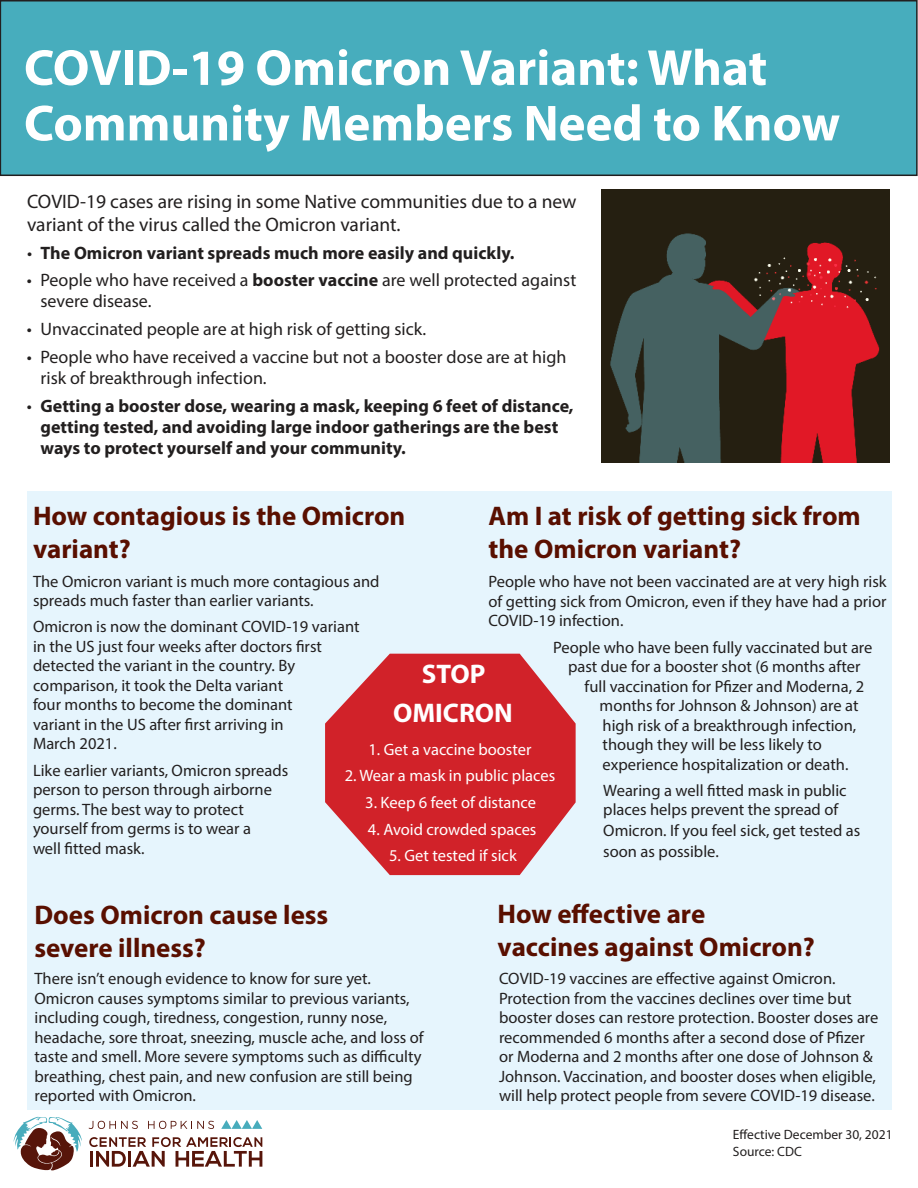
<style>
.page{position:relative;width:918px;height:1188px;background:#fff}
.page>*{position:absolute;margin:0;border:0;box-sizing:border-box;transform-origin:0 0}
.t1{font:700 51px/55.5px "Myriad Pro";color:#fff}
.t2{font:700 27px/33px "Myriad Pro";color:#590f00}
.t3{font:700 27px/39px "Myriad Pro";color:#fff;text-align:center}
.t4{font:19.5px/22.5px "Myriad Pro";color:#221f1f}
.t5{font:18px/21px "Myriad Pro";color:#221f1f}
.t6{font:700 18px/21px "Myriad Pro";color:#221f1f}
.t7{font:16.5px/19.5px "Myriad Pro";color:#221f1f}
.t8{font:16.5px "Myriad Pro";color:#fff}
.t9{font:13.5px/16.2px "Myriad Pro";color:#221f1f}
.s1{font-weight:400}
.s2{font-weight:700}
</style>
<div class="page">
<div style="left:27px;top:491px;width:864px;height:619px;background:#e6f5fd"></div>
<div style="left:0;top:1px;width:917px;height:174px;background:#47adbd"></div>
<div style="left:0;top:0;width:918px;height:176px;border:2px solid #221f1f"></div>
<svg style="left:221px;top:1120px;width:41px;height:9px"></svg>
<svg style="left:89px;top:1137px;width:173px;height:30px"></svg>
<svg style="left:89px;top:1121px;width:49px;height:8px"></svg>
<svg style="left:148px;top:1121px;width:66px;height:8px"></svg>
<svg style="left:14px;top:1117px;width:68px;height:53px"></svg>
<svg style="left:325px;top:654px;width:251px;height:221px;fill:#d12229"></svg>
<img style="left:602px;top:189px;width:288px;height:273px">
<h1 class="t1" style="left:24px;top:44px;width:818px">COVID-19 Omicron Variant: What<br>Community Members Need to Know</h1>
<p class="t4" style="left:27px;top:192px;width:551px">COVID-19 cases are rising in some Native communities due to a new variant of the virus called the Omicron variant.</p>
<p class="t6" style="left:27px;top:244px;width:489px"><span class="s1">•</span> The Omicron variant spreads much more easily and quickly.</p>
<p class="t5" style="left:40px;top:271px;width:537px;text-indent:-14px">• People who have received a <span class="s2">booster vaccine</span> are well protected against severe disease.</p>
<p class="t5" style="left:27px;top:320px;width:401px">• Unvaccinated people are at high risk of getting sick.</p>
<p class="t5" style="left:40px;top:348px;width:527px;text-indent:-14px">• People who have received a vaccine but not a booster dose are at high risk of breakthrough infection.</p>
<p class="t6" style="left:40px;top:397px;width:535px;text-indent:-14px"><span class="s1">•</span> Getting a booster dose, wearing a mask, keeping 6 feet of distance, getting tested, and avoiding large indoor gatherings are the best ways to protect yourself and your community.</p>
<h2 class="t2" style="left:489px;top:502px;width:374px">Am I at risk of getting sick from the Omicron variant?</h2>
<p class="t7" style="left:489px;top:574px;width:400px;text-align:justify">People who have not been vaccinated are at very high risk of getting sick from Omicron, even if they have had a prior COVID-19 infection.</p>
<p class="t7" style="left:553px;top:639px;width:321px">People who have been fully vaccinated but are</p>
<p class="t7" style="left:568px;top:658px;width:294px">past due for a booster shot (6 months after</p>
<p class="t7" style="left:585px;top:678px;width:281px">full vaccination for Pfizer and Moderna, 2</p>
<p class="t7" style="left:600px;top:697px;width:261px">months for Johnson &amp; Johnson) are at</p>
<p class="t7" style="left:603px;top:717px;width:255px">high risk of a breakthrough infection,</p>
<p class="t7" style="left:603px;top:736px;width:221px">though they will be less likely to</p>
<p class="t7" style="left:603px;top:756px;width:247px">experience hospitalization or death.</p>
<p class="t7" style="left:603px;top:782px;width:245px">Wearing a well fitted mask in public places helps prevent the spread of</p>
<p class="t7" style="left:603px;top:822px;width:259px;line-height:21px">Omicron. If you feel sick, get tested as soon as possible.</p>
<h2 class="t2" style="left:33px;top:502px;width:374px">How contagious is the Omicron variant?</h2>
<p class="t7" style="left:33px;top:573px;width:348px">The Omicron variant is much more contagious and spreads much faster than earlier variants.</p>
<p class="t7" style="left:33px;top:618px;width:328px">Omicron is now the dominant COVID-19 variant in the US just four weeks after doctors first detected the variant in the country. By comparison, it took the Delta variant<br>four months to become the dominant<br>variant in the US after first arriving in<br>March 2021.</p>
<p class="t7" style="left:33px;top:762px;width:257px">Like earlier variants, Omicron spreads person to person through airborne germs. The best way to protect yourself from germs is to wear a<br>well fitted mask.</p>
<h2 class="t3" style="left:393px;top:656px;width:121px">STOP<br>OMICRON</h2>
<p class="t8" style="left:368px;top:743px;width:165px">1. Get a vaccine booster</p>
<p class="t8" style="left:345px;top:770px;width:212px">2. Wear a mask in public places</p>
<p class="t8" style="left:365px;top:796px;width:173px">3. Keep 6 feet of distance</p>
<p class="t8" style="left:368px;top:823px;width:170px">4. Avoid crowded spaces</p>
<p class="t8" style="left:389px;top:849px;width:129px">5. Get tested if sick</p>
<h2 class="t2" style="left:34px;top:901px;width:295px">Does Omicron cause less severe illness?</h2>
<p class="t7" style="left:34px;top:970px;width:391px">There isn’t enough evidence to know for sure yet.<br>Omicron causes symptoms similar to previous variants, including cough, tiredness, congestion, runny nose, headache, sore throat, sneezing, muscle ache, and loss of taste and smell. More severe symptoms such as difficulty breathing, chest pain, and new confusion are still being reported with Omicron.</p>
<h2 class="t2" style="left:498px;top:900px;width:319px">How effective are<br>vaccines against Omicron?</h2>
<p class="t7" style="left:499px;top:970px;width:381px">COVID-19 vaccines are effective against Omicron.<br>Protection from the vaccines declines over time but booster doses can restore protection. Booster doses are recommended 6 months after a second dose of Pfizer or Moderna and 2 months after one dose of Johnson &amp; Johnson. Vaccination, and booster doses when eligible, will help protect people from severe COVID-19 disease.</p>
<p class="t9" style="left:733px;top:1128px;width:161px">Effective December 30, 2021<br>Source: CDC</p>
</div>
